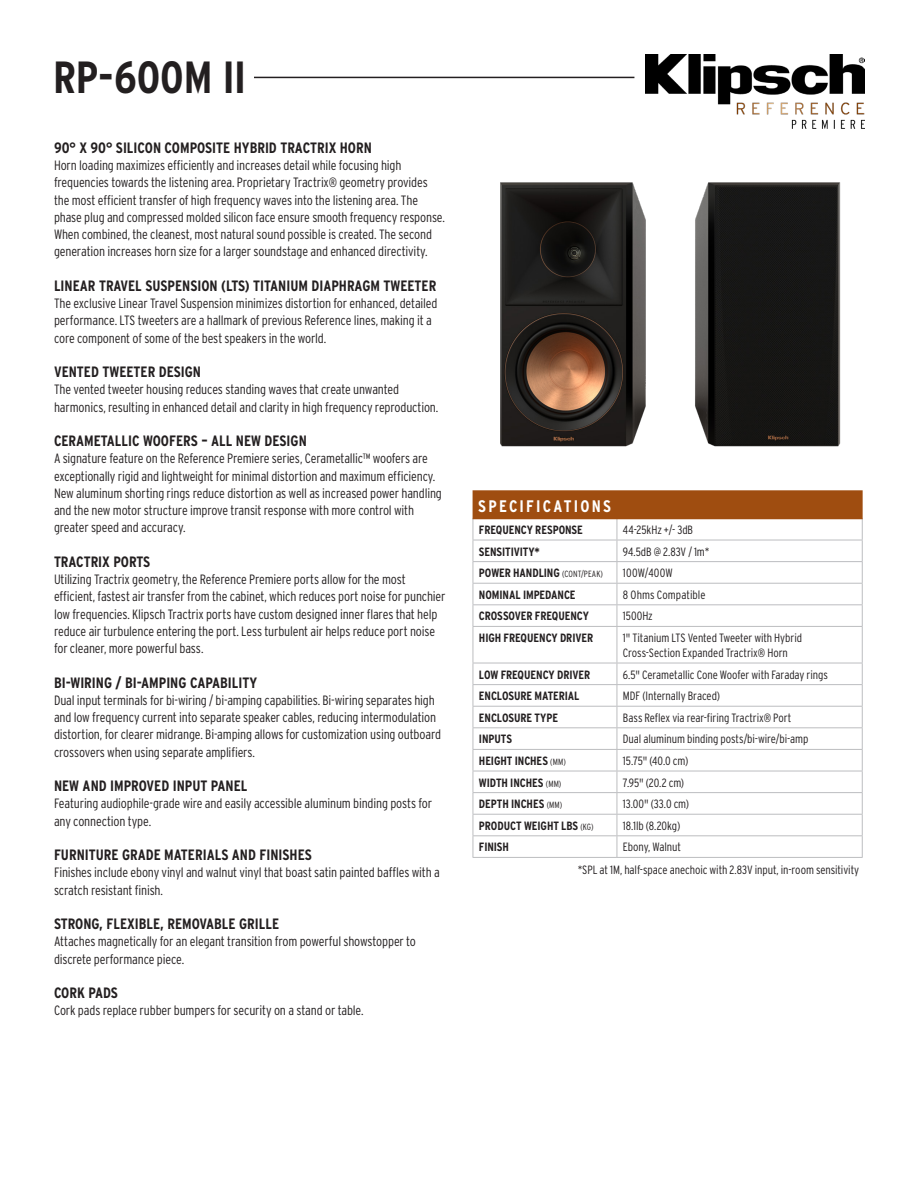
<style>
.page{position:relative;width:918px;height:1188px;background:#fff}
.page>*{position:absolute;margin:0;border:0;box-sizing:border-box;transform-origin:0 0}
.Serie_-_Black_Left{font:700 45px "Interstate Condensed";letter-spacing:-.005em;color:#231f20}
.Spec___Bold{font:700 16.65px "Interstate Condensed";letter-spacing:.135em;color:#fff}
.t1{font:700 15px "Interstate Condensed";color:#231f20}
.t2{font:300 13.5px/17.2px "Interstate Condensed";letter-spacing:-.01em;color:#231f20}
.Right_Column{font:300 12px/15px "Interstate Condensed";letter-spacing:-.005em;color:#231f20}
.Left_Column{font:700 12px "Interstate Condensed";letter-spacing:-.005em;color:#231f20}
.Right_Column-2{font:300 12px "Interstate Condensed";letter-spacing:.02em;color:#231f20}
.s1{font-weight:300;font-size:9px}
</style>
<div class="page">
<hr style="left:473px;top:626px;width:144px;height:1px;background:#bcbdc0">
<hr style="left:473px;top:627px;width:1px;height:36px;background:#bcbdc0">
<hr style="left:617px;top:626px;width:246px;height:1px;background:#bcbdc0">
<hr style="left:617px;top:627px;width:1px;height:36px;background:#bcbdc0">
<hr style="left:862px;top:627px;width:1px;height:36px;background:#bcbdc0">
<hr style="left:473px;top:663px;width:144px;height:1px;background:#bcbdc0">
<hr style="left:617px;top:663px;width:246px;height:1px;background:#bcbdc0">
<hr style="left:473px;top:684px;width:144px;height:1px;background:#bcbdc0">
<hr style="left:617px;top:684px;width:246px;height:1px;background:#bcbdc0">
<hr style="left:473px;top:706px;width:144px;height:1px;background:#bcbdc0">
<hr style="left:617px;top:706px;width:246px;height:1px;background:#bcbdc0">
<hr style="left:473px;top:727px;width:144px;height:1px;background:#bcbdc0">
<hr style="left:617px;top:727px;width:246px;height:1px;background:#bcbdc0">
<hr style="left:473px;top:749px;width:144px;height:1px;background:#bcbdc0">
<hr style="left:617px;top:749px;width:246px;height:1px;background:#bcbdc0">
<hr style="left:473px;top:771px;width:144px;height:1px;background:#bcbdc0">
<hr style="left:617px;top:771px;width:246px;height:1px;background:#bcbdc0">
<hr style="left:473px;top:792px;width:144px;height:1px;background:#bcbdc0">
<hr style="left:617px;top:792px;width:246px;height:1px;background:#bcbdc0">
<hr style="left:473px;top:814px;width:144px;height:1px;background:#bcbdc0">
<hr style="left:617px;top:814px;width:246px;height:1px;background:#bcbdc0">
<hr style="left:473px;top:835px;width:144px;height:1px;background:#bcbdc0">
<svg style="left:473px;top:663px;width:1px;height:194px"></svg>
<hr style="left:617px;top:835px;width:246px;height:1px;background:#bcbdc0">
<svg style="left:617px;top:663px;width:1px;height:194px"></svg>
<svg style="left:862px;top:663px;width:1px;height:194px"></svg>
<hr style="left:473px;top:857px;width:144px;height:1px;background:#bcbdc0">
<hr style="left:617px;top:857px;width:246px;height:1px;background:#bcbdc0">
<hr style="left:73px;top:77px;width:561px;height:1px;background:#231f20">
<img style="left:645px;top:54px;width:219px;height:74px">
<svg style="left:473px;top:490px;width:390px;height:136px"></svg>
<div style="left:53px;top:57px;width:201px;height:42px;background:#fff"></div>
<img style="left:500px;top:182px;width:146px;height:265px">
<img style="left:695px;top:182px;width:146px;height:265px">
<p class="Serie_-_Black_Left" style="left:53px;top:52px;width:195px">RP-600M II</p>
<p class="t1" style="left:54px;top:139px;width:319px">90° X 90° SILICON COMPOSITE HYBRID TRACTRIX HORN</p>
<p class="t2" style="left:54px;top:157px;width:393px">Horn loading maximizes efficiently and increases detail while focusing high frequencies towards the listening area. Proprietary Tractrix® geometry provides the most efficient transfer of high frequency waves into the listening area. The phase plug and compressed molded silicon face ensure smooth frequency response.<br>When combined, the cleanest, most natural sound possible is created. The second generation increases horn size for a larger soundstage and enhanced directivity.</p>
<p class="t1" style="left:54px;top:277px;width:384px">LINEAR TRAVEL SUSPENSION (LTS) TITANIUM DIAPHRAGM TWEETER</p>
<p class="t2" style="left:54px;top:295px;width:385px">The exclusive Linear Travel Suspension minimizes distortion for enhanced, detailed performance. LTS tweeters are a hallmark of previous Reference lines, making it a core component of some of the best speakers in the world.</p>
<p class="t1" style="left:54px;top:364px;width:149px">VENTED TWEETER DESIGN</p>
<p class="t2" style="left:54px;top:381px;width:386px">The vented tweeter housing reduces standing waves that create unwanted harmonics, resulting in enhanced detail and clarity in high frequency reproduction.</p>
<p class="t1" style="left:54px;top:433px;width:254px">CERAMETALLIC WOOFERS – ALL NEW DESIGN</p>
<p class="t2" style="left:54px;top:450px;width:389px">A signature feature on the Reference Premiere series, Cerametallic™ woofers are exceptionally rigid and lightweight for minimal distortion and maximum efficiency.<br>New aluminum shorting rings reduce distortion as well as increased power handling and the new motor structure improve transit response with more control with greater speed and accuracy.</p>
<p class="t1" style="left:54px;top:553px;width:98px">TRACTRIX PORTS</p>
<p class="t2" style="left:54px;top:571px;width:393px">Utilizing Tractrix geometry, the Reference Premiere ports allow for the most efficient, fastest air transfer from the cabinet, which reduces port noise for punchier low frequencies. Klipsch Tractrix ports have custom designed inner flares that help reduce air turbulence entering the port. Less turbulent air helps reduce port noise for cleaner, more powerful bass.</p>
<p class="t1" style="left:54px;top:674px;width:205px">BI-WIRING / BI-AMPING CAPABILITY</p>
<p class="t2" style="left:54px;top:692px;width:389px">Dual input terminals for bi-wiring / bi-amping capabilities. Bi-wiring separates high and low frequency current into separate speaker cables, reducing intermodulation distortion, for clearer midrange. Bi-amping allows for customization using outboard crossovers when using separate amplifiers.</p>
<p class="t1" style="left:54px;top:778px;width:195px">NEW AND IMPROVED INPUT PANEL</p>
<p class="t2" style="left:54px;top:795px;width:380px">Featuring audiophile-grade wire and easily accessible aluminum binding posts for any connection type.</p>
<p class="t1" style="left:54px;top:847px;width:259px">FURNITURE GRADE MATERIALS AND FINISHES</p>
<p class="t2" style="left:54px;top:864px;width:387px">Finishes include ebony vinyl and walnut vinyl that boast satin painted baffles with a scratch resistant finish.</p>
<p class="t1" style="left:54px;top:916px;width:227px">STRONG, FLEXIBLE, REMOVABLE GRILLE</p>
<p class="t2" style="left:54px;top:933px;width:364px">Attaches magnetically for an elegant transition from powerful showstopper to discrete performance piece.</p>
<p class="t1" style="left:54px;top:985px;width:65px">CORK PADS</p>
<p class="t2" style="left:54px;top:1002px;width:311px">Cork pads replace rubber bumpers for security on a stand or table.</p>
<p class="Spec___Bold" style="left:478px;top:497px;width:134px">SPECIFICATIONS</p>
<p class="Left_Column" style="left:479px;top:523px;width:106px">FREQUENCY RESPONSE</p>
<p class="Right_Column" style="left:623px;top:522px;width:72px">44-25kHz +/- 3dB</p>
<p class="Left_Column" style="left:479px;top:545px;width:62px">SENSITIVITY*</p>
<p class="Right_Column" style="left:623px;top:544px;width:88px">94.5dB @ 2.83V / 1m*</p>
<p class="Left_Column" style="left:479px;top:566px;width:126px">POWER HANDLING <span class="s1">(CONT/PEAK)</span></p>
<p class="Right_Column-2" style="left:623px;top:566px;width:51px">100W/400W</p>
<p class="Left_Column" style="left:479px;top:588px;width:98px">NOMINAL IMPEDANCE</p>
<p class="Right_Column" style="left:623px;top:587px;width:84px">8 Ohms Compatible</p>
<p class="Left_Column" style="left:479px;top:610px;width:112px">CROSSOVER FREQUENCY</p>
<p class="Right_Column" style="left:623px;top:609px;width:31px">1500Hz</p>
<p class="Left_Column" style="left:479px;top:631px;width:116px">HIGH FREQUENCY DRIVER</p>
<p class="Right_Column" style="left:623px;top:630px;width:181px">1" Titanium LTS Vented Tweeter with Hybrid<br>Cross-Section Expanded Tractrix® Horn</p>
<p class="Left_Column" style="left:479px;top:668px;width:113px">LOW FREQUENCY DRIVER</p>
<p class="Right_Column" style="left:623px;top:667px;width:206px">6.5" Cerametallic Cone Woofer with Faraday rings</p>
<p class="Left_Column" style="left:479px;top:689px;width:102px">ENCLOSURE MATERIAL</p>
<p class="Right_Column" style="left:623px;top:688px;width:99px">MDF (Internally Braced)</p>
<p class="Left_Column" style="left:479px;top:711px;width:81px">ENCLOSURE TYPE</p>
<p class="Right_Column" style="left:623px;top:710px;width:170px">Bass Reflex via rear-firing Tractrix® Port</p>
<p class="Left_Column" style="left:479px;top:732px;width:35px">INPUTS</p>
<p class="Right_Column" style="left:623px;top:732px;width:187px">Dual aluminum binding posts/bi-wire/bi-amp</p>
<p class="Left_Column" style="left:479px;top:754px;width:88px">HEIGHT INCHES <span class="s1">(MM)</span></p>
<p class="Right_Column" style="left:623px;top:753px;width:67px">15.75" (40.0 cm)</p>
<p class="Left_Column" style="left:479px;top:776px;width:84px">WIDTH INCHES <span class="s1">(MM)</span></p>
<p class="Right_Column" style="left:623px;top:775px;width:63px">7.95" (20.2 cm)</p>
<p class="Left_Column" style="left:479px;top:797px;width:85px">DEPTH INCHES <span class="s1">(MM)</span></p>
<p class="Right_Column" style="left:623px;top:796px;width:68px">13.00" (33.0 cm)</p>
<p class="Left_Column" style="left:479px;top:819px;width:116px">PRODUCT WEIGHT LBS <span class="s1">(KG)</span></p>
<p class="Right_Column" style="left:623px;top:818px;width:59px">18.1lb (8.20kg)</p>
<p class="Left_Column" style="left:479px;top:840px;width:32px">FINISH</p>
<p class="Right_Column" style="left:623px;top:840px;width:60px">Ebony, Walnut</p>
<p class="Right_Column" style="left:578px;top:863px;width:283px">*SPL at 1M, half-space anechoic with 2.83V input, in-room sensitivity</p>
</div>
